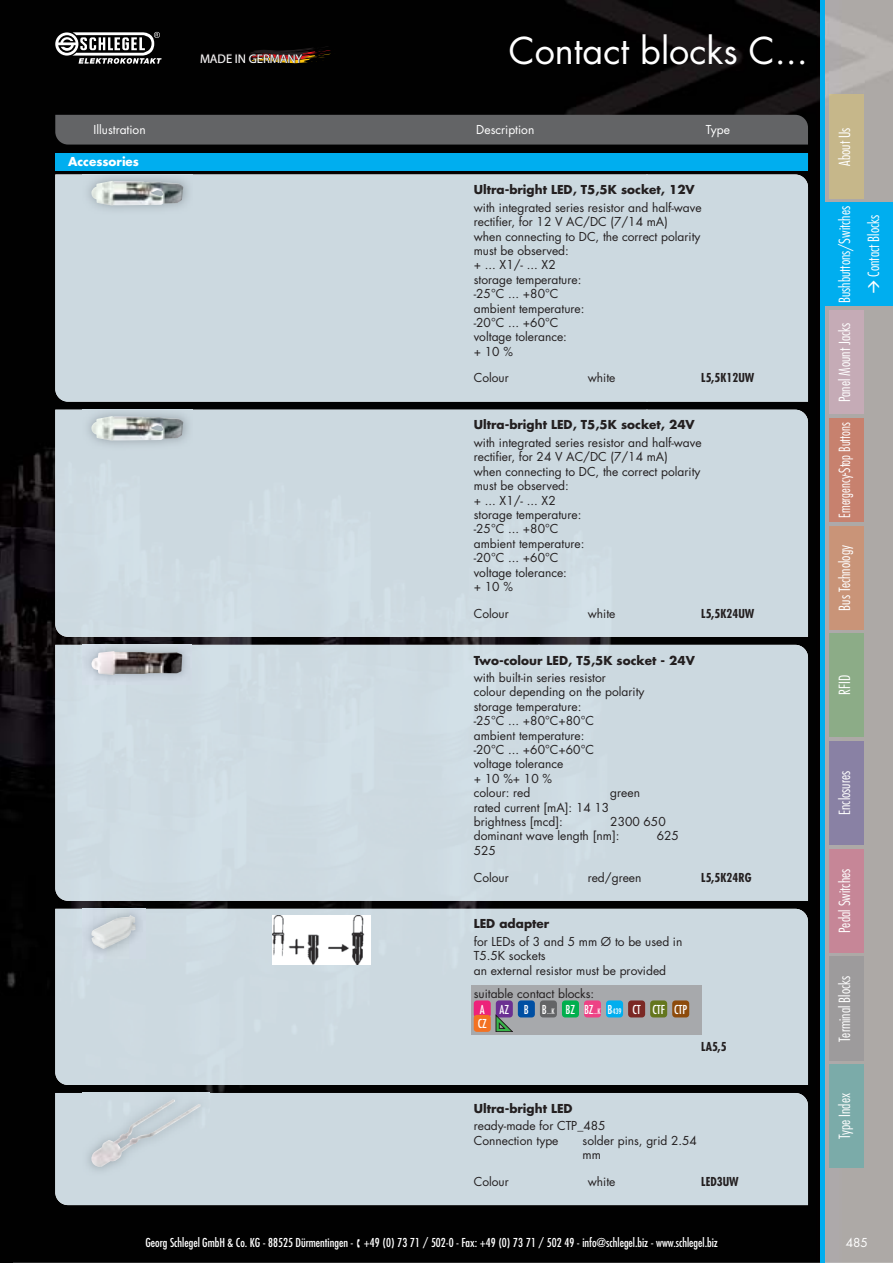
<style>
.page{position:relative;width:893px;height:1263px;background:#fff}
.page>*{position:absolute;margin:0;border:0;box-sizing:border-box;transform-origin:0 0}
.t1{font:36px "Futura Std";color:#fff}
.t2{font:300 condensed 15px/28.8px "Futura Std";color:#fff}
.t3{font:300 condensed 15px "Futura Std";color:#fff;scale:.92 1}
.t4{font:12.6px "Myriad Pro";color:#fff}
.t5{font:12px/14.4px "Futura Std";color:#231f20}
.t6{font:condensed 12px "Futura Std";color:#fff}
.t7{font:700 12px "Futura Std";color:#231f20}
.t8{font:700 condensed 12px "Futura Std";color:#231f20}
.t9{font:12px "Futura Std";color:#fff}
.t10{font:700 12px "Futura Std";color:#fff}
.s1{font-stretch:condensed;color:#fff}
.s2{font-stretch:condensed;font-size:7.5px;color:#fff}
</style>
<div class="page">
<img style="left:0;top:0;width:893px;height:1263px">
<div style="left:829px;top:634px;width:34px;height:103px;background:#8cac87"></div>
<div style="left:829px;top:95px;width:34px;height:103px;background:#c6b78a"></div>
<div style="left:829px;top:1064px;width:34px;height:104px;background:#7baba9"></div>
<div style="left:829px;top:526px;width:34px;height:103px;background:#c99478"></div>
<div style="left:829px;top:310px;width:34px;height:104px;background:#c5abb6"></div>
<div style="left:829px;top:849px;width:34px;height:103px;background:#c68697"></div>
<hr style="left:821px;top:0;width:4px;height:1263px;background:#00aeef">
<div style="left:829px;top:957px;width:34px;height:103px;background:#9d9b9c"></div>
<div style="left:829px;top:741px;width:34px;height:104px;background:#8981a4"></div>
<div style="left:825px;top:203px;width:68px;height:103px;background:#00aeef"></div>
<div style="left:829px;top:418px;width:34px;height:104px;background:#c7816e"></div>
<svg style="left:200px;top:46px;width:135px;height:21px;background:#1a100a"></svg>
<svg style="left:55px;top:32px;width:107px;height:32px"></svg>
<div style="left:55px;top:153px;width:753px;height:17px;background:#00aeef"></div>
<div style="left:55px;top:175px;width:753px;height:227px;background:#ccd9e0"></div>
<img style="left:82px;top:172px;width:111px;height:43px">
<img style="left:91px;top:181px;width:92px;height:25px">
<div style="left:55px;top:410px;width:753px;height:227px;background:#ccd9e0"></div>
<img style="left:82px;top:407px;width:111px;height:43px">
<img style="left:91px;top:416px;width:92px;height:25px">
<div style="left:55px;top:645px;width:753px;height:256px;background:#cddae1"></div>
<img style="left:82px;top:642px;width:110px;height:42px">
<img style="left:91px;top:651px;width:91px;height:24px">
<div style="left:55px;top:909px;width:753px;height:176px;background:#ccd9e0"></div>
<img style="left:82px;top:906px;width:63px;height:52px">
<img style="left:91px;top:915px;width:45px;height:34px">
<img style="left:273px;top:915px;width:97px;height:50px">
<div style="left:471px;top:985px;width:230px;height:49px;background:#a7a9ac"></div>
<div style="left:474px;top:1000px;width:17px;height:17px;background:#ed227a;border-radius:3px"></div>
<div style="left:496px;top:1000px;width:17px;height:17px;background:#6b3092;border-radius:3px"></div>
<div style="left:518px;top:1000px;width:17px;height:17px;background:#004fa3;border-radius:3px"></div>
<div style="left:540px;top:1000px;width:17px;height:17px;background:#636466;border-radius:3px"></div>
<div style="left:562px;top:1000px;width:17px;height:17px;background:#00af4d;border-radius:3px"></div>
<div style="left:584px;top:1000px;width:17px;height:17px;background:#ee4285;border-radius:3px"></div>
<div style="left:606px;top:1000px;width:17px;height:17px;background:#00aeef;border-radius:3px"></div>
<div style="left:628px;top:1000px;width:17px;height:17px;background:#7b2824;border-radius:3px"></div>
<div style="left:650px;top:1000px;width:17px;height:17px;background:#64761d;border-radius:3px"></div>
<div style="left:672px;top:1000px;width:17px;height:17px;background:#8d4b0c;border-radius:3px"></div>
<div style="left:474px;top:1015px;width:17px;height:17px;background:#f37121;border-radius:3px"></div>
<svg style="left:496px;top:1015px;width:17px;height:17px"></svg>
<div style="left:55px;top:1093px;width:753px;height:112px;background:#ccd9e0"></div>
<img style="left:82px;top:1090px;width:127px;height:86px">
<img style="left:91px;top:1099px;width:109px;height:68px">
<div style="left:55px;top:115px;width:753px;height:30px;background:#636466"></div>
<p class="t4" style="left:200px;top:54px;width:104px">MADE IN GERMANY</p>
<h1 class="t1" style="left:509px;top:34px;width:301px">Contact blocks C...</h1>
<p class="t9" style="left:94px;top:124px;width:54px">Illustration</p>
<p class="t9" style="left:476px;top:124px;width:60px">Description</p>
<p class="t9" style="left:706px;top:124px;width:26px">Type</p>
<p class="t10" style="left:68px;top:156px;width:73px">Accessories</p>
<p class="t7" style="left:474px;top:184px;width:222px">Ultra-bright LED, T5,5K socket, 12V</p>
<p class="t5" style="left:474px;top:201px;width:229px">with integrated series resistor and half-wave rectifier, for 12 V AC/DC (7/14 mA)<br>when connecting to DC, the correct polarity must be observed:<br>+ ... X1/- ... X2<br>storage temperature:<br>-25°C ... +80°C<br>ambient temperature:<br>-20°C ... +60°C<br>voltage tolerance:<br>+ 10 %</p>
<p class="t5" style="left:474px;top:372px;width:36px">Colour</p>
<p class="t5" style="left:588px;top:372px;width:29px">white</p>
<p class="t8" style="left:701px;top:371px;width:55px">L5,5K12UW</p>
<p class="t7" style="left:474px;top:419px;width:222px">Ultra-bright LED, T5,5K socket, 24V</p>
<p class="t5" style="left:474px;top:436px;width:229px">with integrated series resistor and half-wave rectifier, for 24 V AC/DC (7/14 mA)<br>when connecting to DC, the correct polarity must be observed:<br>+ ... X1/- ... X2<br>storage temperature:<br>-25°C ... +80°C<br>ambient temperature:<br>-20°C ... +60°C<br>voltage tolerance:<br>+ 10 %</p>
<p class="t5" style="left:474px;top:607px;width:36px">Colour</p>
<p class="t5" style="left:588px;top:607px;width:29px">white</p>
<p class="t8" style="left:701px;top:606px;width:55px">L5,5K24UW</p>
<p class="t7" style="left:474px;top:654px;width:223px">Two-colour LED, T5,5K socket - 24V</p>
<p class="t5" style="left:474px;top:671px;width:172px">with built-in series resistor<br>colour depending on the polarity storage temperature:<br>-25°C ... +80°C+80°C<br>ambient temperature:<br>-20°C ... +60°C+60°C<br>voltage tolerance<br>+ 10 %+ 10 %<br>colour: red</p>
<p class="t5" style="left:610px;top:786px;width:31px">green</p>
<p class="t5" style="left:474px;top:801px;width:137px">rated current [mA]: 14 13 brightness [mcd]:</p>
<p class="t5" style="left:474px;top:815px;width:193px;text-indent:136px">2300 650 dominant wave length [nm]:</p>
<p class="t5" style="left:657px;top:830px;width:24px">625</p>
<p class="t5" style="left:474px;top:844px;width:24px">525</p>
<p class="t5" style="left:474px;top:871px;width:36px">Colour</p>
<p class="t5" style="left:588px;top:871px;width:55px">red/green</p>
<p class="t8" style="left:701px;top:870px;width:52px">L5,5K24RG</p>
<p class="t7" style="left:474px;top:918px;width:77px">LED adapter</p>
<p class="t5" style="left:474px;top:935px;width:210px">for LEDs of 3 and 5 mm Ø to be used in<br>T5.5K sockets<br>an external resistor must be provided</p>
<p class="t5" style="left:480px;top:986px;width:209px;line-height:16px;text-indent:-6px">suitable contact blocks:<br><span class="s1">A AZ B B</span><span class="s2">...K</span> <span class="s1">BZ BZ</span><span class="s2">...K</span> <span class="s1">B</span><span class="s2">439</span> <span class="s1">CT CTF CTP</span></p>
<p class="t6" style="left:478px;top:1018px;width:11px">CZ</p>
<p class="t8" style="left:701px;top:1040px;width:27px">LA5,5</p>
<p class="t7" style="left:474px;top:1103px;width:100px">Ultra-bright LED</p>
<p class="t5" style="left:474px;top:1119px;width:133px">ready-made for CTP_485<br>Connection type</p>
<p class="t5" style="left:583px;top:1134px;width:116px">solder pins, grid 2.54 mm</p>
<p class="t5" style="left:474px;top:1175px;width:36px">Colour</p>
<p class="t5" style="left:588px;top:1175px;width:29px">white</p>
<p class="t8" style="left:701px;top:1175px;width:39px">LED3UW</p>
<p class="t2" style="left:831px;top:166px;width:40px;rotate:-90deg">About Us</p>
<p class="t2" style="left:831px;top:277px;width:72px;text-indent:-26px;rotate:-90deg">Bushbuttons/Switches<br>Contact Blocks</p>
<p class="t2" style="left:831px;top:402px;width:81px;rotate:-90deg">Panel Mount Jacks</p>
<p class="t3" style="left:838px;top:518px;width:105px;rotate:-90deg">Emergency-Stop Buttons</p>
<p class="t2" style="left:831px;top:611px;width:67px;rotate:-90deg">Bus Technology</p>
<p class="t2" style="left:831px;top:695px;width:21px;rotate:-90deg">RFID</p>
<p class="t2" style="left:831px;top:815px;width:46px;rotate:-90deg">Enclosures</p>
<p class="t2" style="left:831px;top:933px;width:66px;rotate:-90deg">Pedal Switches</p>
<p class="t2" style="left:831px;top:1042px;width:68px;rotate:-90deg">Terminal Blocks</p>
<p class="t2" style="left:831px;top:1139px;width:47px;rotate:-90deg">Type Index</p>
<p class="t6" style="left:145px;top:1237px;width:574px">Georg Schlegel GmbH &amp; Co. KG - 88525 Dürmentingen - ▪ +49 (0) 73 71 / 502-0 - Fax: +49 (0) 73 71 / 502 49 - info@schlegel.biz - www.schlegel.biz</p>
<p class="t9" style="left:846px;top:1237px;width:24px">485</p>
</div>
